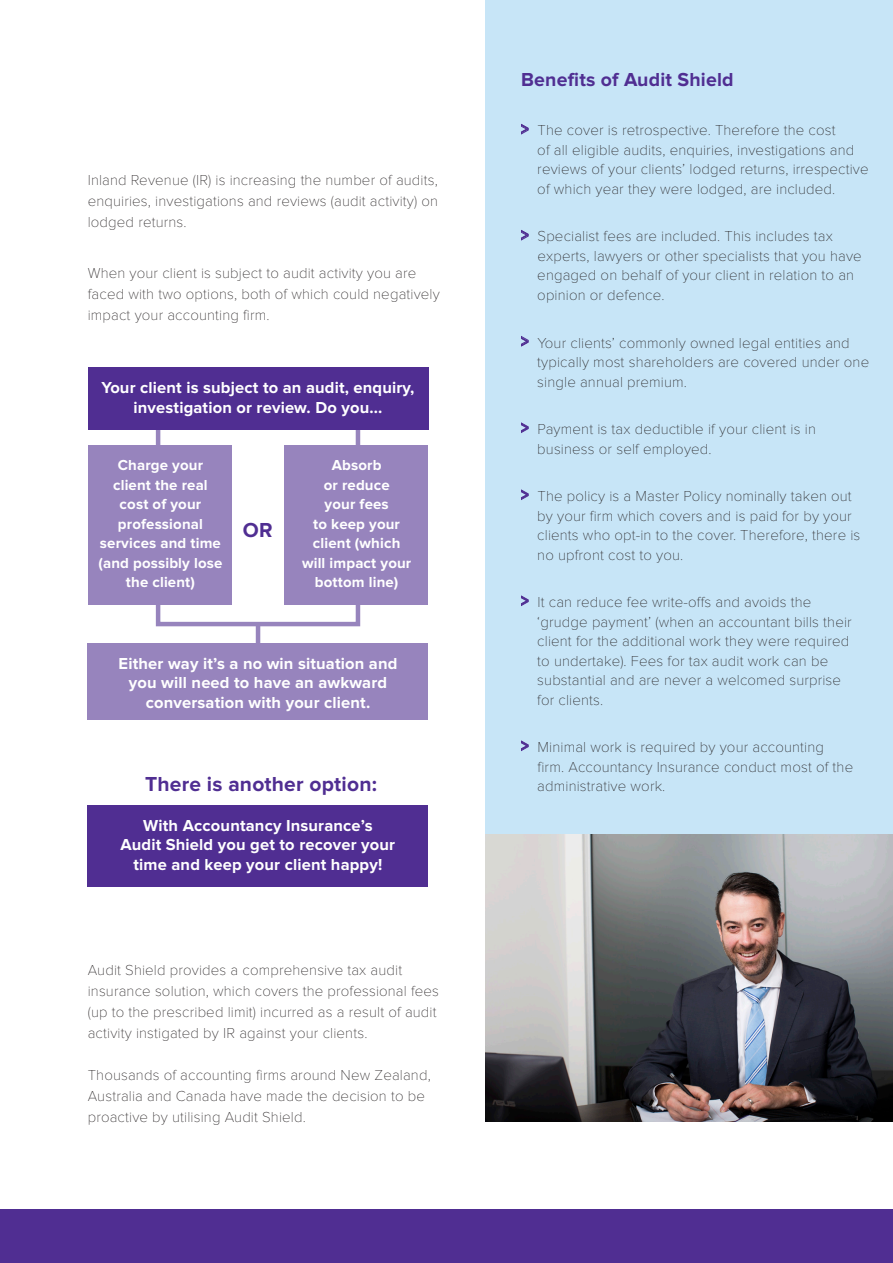
<style>
.page{position:relative;width:893px;height:1263px;background:#fff}
.page>*{position:absolute;margin:0;border:0;box-sizing:border-box;transform-origin:0 0}
.t1{font:700 21px "Proxima Nova";letter-spacing:.01em;color:#502e92}
.t2{font:700 19.5px "Proxima Nova";letter-spacing:.01em;color:#502e92}
.t3{font:700 16.5px/19.5px "Proxima Nova";letter-spacing:.01em;color:#fff;text-align:center}
.t4{font:100 15px/19.5px "Proxima Nova T";letter-spacing:.01em;color:#231f20}
.t5{font:700 15px/19.5px "Proxima Nova";letter-spacing:.01em;color:#fff;text-align:center}
.s1{font-family:"Proxima Nova";font-weight:700;font-size:18.75px;color:#502e92}
</style>
<div class="page">
<img style="left:485px;top:833px;width:408px;height:288px">
<div style="left:485px;top:0;width:408px;height:833px;background:#c7e5f7"></div>
<div style="left:0;top:1210px;width:893px;height:53px;background:#502e92"></div>
<div style="left:285px;top:445px;width:143px;height:159px;background:#9784bd"></div>
<div style="left:88px;top:445px;width:143px;height:159px;background:#9784bd"></div>
<hr style="left:256px;top:622px;width:4px;height:48px;background:#9784bd">
<div style="left:88px;top:644px;width:340px;height:76px;background:#9784bd"></div>
<svg style="left:154px;top:430px;width:208px;height:198px"></svg>
<div style="left:88px;top:367px;width:340px;height:63px;background:#502e92"></div>
<div style="left:88px;top:805px;width:340px;height:81px;background:#502e92"></div>
<p class="t4" style="left:88px;top:170px;width:352px;line-height:21px;text-align:justify">Inland Revenue (IR) is increasing the number of audits, enquiries, investigations and reviews (audit activity) on lodged returns.</p>
<p class="t4" style="left:88px;top:263px;width:354px;line-height:21px">When your client is subject to audit activity you are faced with two options, both of which could negatively impact your accounting firm.</p>
<p class="t3" style="left:102px;top:378px;width:314px">Your client is subject to an audit, enquiry, investigation or review. Do you...</p>
<p class="t5" style="left:98px;top:456px;width:125px">Charge your client the real cost of your professional services and time (and possibly lose the client)</p>
<p class="t5" style="left:302px;top:456px;width:111px">Absorb<br>or reduce<br>your fees<br>to keep your client (which will impact your bottom line)</p>
<p class="t1" style="left:243px;top:518px;width:31px">OR</p>
<p class="t3" style="left:119px;top:654px;width:280px">Either way it’s a no win situation and you will need to have an awkward conversation with your client.</p>
<p class="t1" style="left:145px;top:772px;width:233px">There is another option:</p>
<p class="t3" style="left:121px;top:816px;width:276px">With Accountancy Insurance’s<br>Audit Shield you get to recover your time and keep your client happy!</p>
<p class="t4" style="left:88px;top:959px;width:353px;line-height:21px">Audit Shield provides a comprehensive tax audit insurance solution, which covers the professional fees (up to the prescribed limit) incurred as a result of audit activity instigated by IR against your clients.</p>
<p class="t4" style="left:88px;top:1064px;width:345px;line-height:21px">Thousands of accounting firms around New Zealand,<br>Australia and Canada have made the decision to be proactive by utilising Audit Shield.</p>
<p class="t2" style="left:521px;top:69px;width:214px">Benefits of Audit Shield</p>
<p class="t4" style="left:537px;top:121px;width:333px;text-indent:-16px"><span class="s1">&gt;</span> The cover is retrospective. Therefore the cost<br>of all eligible audits, enquiries, investigations and reviews of your clients’ lodged returns, irrespective of which year they were lodged, are included.</p>
<p class="t4" style="left:537px;top:227px;width:326px;text-indent:-16px"><span class="s1">&gt;</span> Specialist fees are included. This includes tax experts, lawyers or other specialists that you have engaged on behalf of your client in relation to an opinion or defence.</p>
<p class="t4" style="left:537px;top:333px;width:333px;text-indent:-16px"><span class="s1">&gt;</span> Your clients’ commonly owned legal entities and typically most shareholders are covered under one single annual premium.</p>
<p class="t4" style="left:537px;top:419px;width:280px;text-indent:-16px"><span class="s1">&gt;</span> Payment is tax deductible if your client is in business or self employed.</p>
<p class="t4" style="left:537px;top:486px;width:325px;text-indent:-16px"><span class="s1">&gt;</span> The policy is a Master Policy nominally taken out by your firm which covers and is paid for by your clients who opt-in to the cover. Therefore, there is no upfront cost to you.</p>
<p class="t4" style="left:537px;top:592px;width:316px;text-indent:-16px"><span class="s1">&gt;</span> It can reduce fee write-offs and avoids the ‘grudge payment’ (when an accountant bills their client for the additional work they were required to undertake). Fees for tax audit work can be substantial and are never a welcomed surprise for clients.</p>
<p class="t4" style="left:537px;top:737px;width:317px;text-indent:-16px"><span class="s1">&gt;</span> Minimal work is required by your accounting firm. Accountancy Insurance conduct most of the administrative work.</p>
</div>
